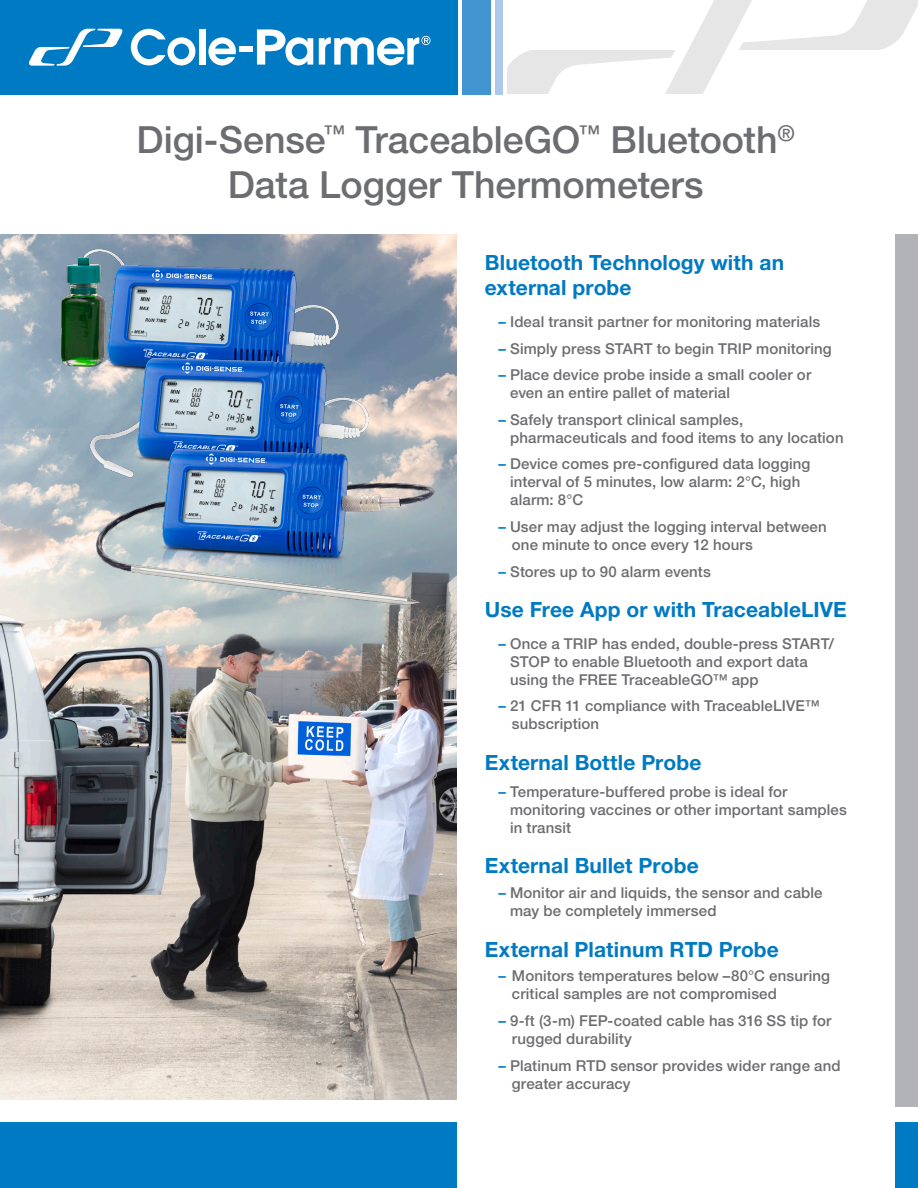
<style>
.page{position:relative;width:918px;height:1188px;background:#fff}
.page>*{position:absolute;margin:0;border:0;box-sizing:border-box;transform-origin:0 0}
.SS_CP_Head{font:500 37.5px/45px "Helvetica Neue LT Pro";color:#6c6d70;text-align:center}
.SS_CP_product_head{font:700 21px/25.2px "Helvetica Neue LT Std";letter-spacing:.005em;color:#007ac2}
.SS_CP_gray_bullet{font:700 21px "Helvetica Neue LT Std";letter-spacing:.005em;color:#007ac2}
.SS_CP_gray_bullet-2{font:500 15px/18px "Helvetica Neue LT Pro";letter-spacing:.01em;color:#6c6d70}
.s1{color:#007ac2}
</style>
<div class="page">
<img style="left:0;top:234px;width:457px;height:865px">
<div style="left:0;top:1122px;width:457px;height:66px;background:#007ac2"></div>
<div style="left:895px;top:234px;width:23px;height:872px;background:#b2b3b7"></div>
<div style="left:895px;top:1122px;width:23px;height:66px;background:#007ac2"></div>
<div style="left:0;top:0;width:457px;height:94px;background:#007ac2"></div>
<svg style="left:131px;top:29px;width:64px;height:36px"></svg>
<div style="left:199px;top:29px;width:6px;height:36px;background:#fff"></div>
<svg style="left:208px;top:37px;width:28px;height:28px"></svg>
<div style="left:240px;top:47px;width:13px;height:5px;background:#fff"></div>
<svg style="left:257px;top:29px;width:56px;height:36px"></svg>
<svg style="left:319px;top:36px;width:112px;height:29px"></svg>
<svg style="left:29px;top:29px;width:94px;height:37px"></svg>
<div style="left:462px;top:0;width:28px;height:94px;background:#4194d0"></div>
<div style="left:495px;top:0;width:8px;height:94px;background:#adc8e8"></div>
<svg style="left:507px;top:0;width:411px;height:94px"></svg>
<img style="left:41px;top:234px;width:323px;height:199px">
<img style="left:71px;top:310px;width:323px;height:215px">
<img style="left:88px;top:380px;width:361px;height:240px">
<p class="SS_CP_Head" style="left:137px;top:117px;width:660px">Digi-Sense<sup>™</sup> TraceableGO<sup>™</sup> Bluetooth<sup>®<br></sup>Data Logger Thermometers</p>
<p class="SS_CP_product_head" style="left:485px;top:250px;width:301px">Bluetooth Technology with an external probe</p>
<p class="SS_CP_gray_bullet-2" style="left:498px;top:312px;width:323px"><span class="s1">–</span> Ideal transit partner for monitoring materials</p>
<p class="SS_CP_gray_bullet-2" style="left:498px;top:339px;width:335px"><span class="s1">–</span> Simply press START to begin TRIP monitoring</p>
<p class="SS_CP_gray_bullet-2" style="left:510px;top:366px;width:303px;text-indent:-12px"><span class="s1">–</span> Place device probe inside a small cooler or even an entire pallet of material</p>
<p class="SS_CP_gray_bullet-2" style="left:510px;top:410px;width:335px;text-indent:-12px"><span class="s1">–</span> Safely transport clinical samples, pharmaceuticals and food items to any location</p>
<p class="SS_CP_gray_bullet-2" style="left:510px;top:455px;width:302px;text-indent:-12px"><span class="s1">–</span> Device comes pre-configured data logging interval of 5 minutes, low alarm: 2°C, high alarm: 8°C</p>
<p class="SS_CP_gray_bullet-2" style="left:512px;top:518px;width:316px;text-indent:-14px"><span class="s1">–</span> User may adjust the logging interval between one minute to once every 12 hours</p>
<p class="SS_CP_gray_bullet-2" style="left:498px;top:562px;width:214px"><span class="s1">–</span> Stores up to 90 alarm events</p>
<p class="SS_CP_product_head" style="left:485px;top:597px;width:363px">Use Free App or with TraceableLIVE</p>
<p class="SS_CP_gray_bullet-2" style="left:510px;top:634px;width:325px;text-indent:-12px"><span class="s1">–</span> Once a TRIP has ended, double-press START/<br>STOP to enable Bluetooth and export data using the FREE TraceableGO™ app</p>
<p class="SS_CP_gray_bullet-2" style="left:512px;top:697px;width:309px;text-indent:-14px"><span class="s1">–</span> 21 CFR 11 compliance with TraceableLIVE™ subscription</p>
<p class="SS_CP_gray_bullet" style="left:485px;top:750px;width:218px">External Bottle Probe</p>
<p class="SS_CP_gray_bullet-2" style="left:510px;top:782px;width:338px;text-indent:-12px"><span class="s1">–</span> Temperature-buffered probe is ideal for monitoring vaccines or other important samples in transit</p>
<p class="SS_CP_product_head" style="left:485px;top:853px;width:215px">External Bullet Probe</p>
<p class="SS_CP_gray_bullet-2" style="left:510px;top:884px;width:314px;text-indent:-12px"><span class="s1">–</span> Monitor air and liquids, the sensor and cable may be completely immersed</p>
<p class="SS_CP_product_head" style="left:485px;top:936px;width:296px">External Platinum RTD Probe</p>
<p class="SS_CP_gray_bullet-2" style="left:512px;top:967px;width:320px;text-indent:-14px"><span class="s1">–</span> Monitors temperatures below –80°C ensuring critical samples are not compromised</p>
<p class="SS_CP_gray_bullet-2" style="left:512px;top:1011px;width:321px;text-indent:-14px"><span class="s1">–</span> 9-ft (3-m) FEP-coated cable has 316 SS tip for rugged durability</p>
<p class="SS_CP_gray_bullet-2" style="left:512px;top:1056px;width:330px;text-indent:-14px"><span class="s1">–</span> Platinum RTD sensor provides wider range and greater accuracy</p>
</div>
